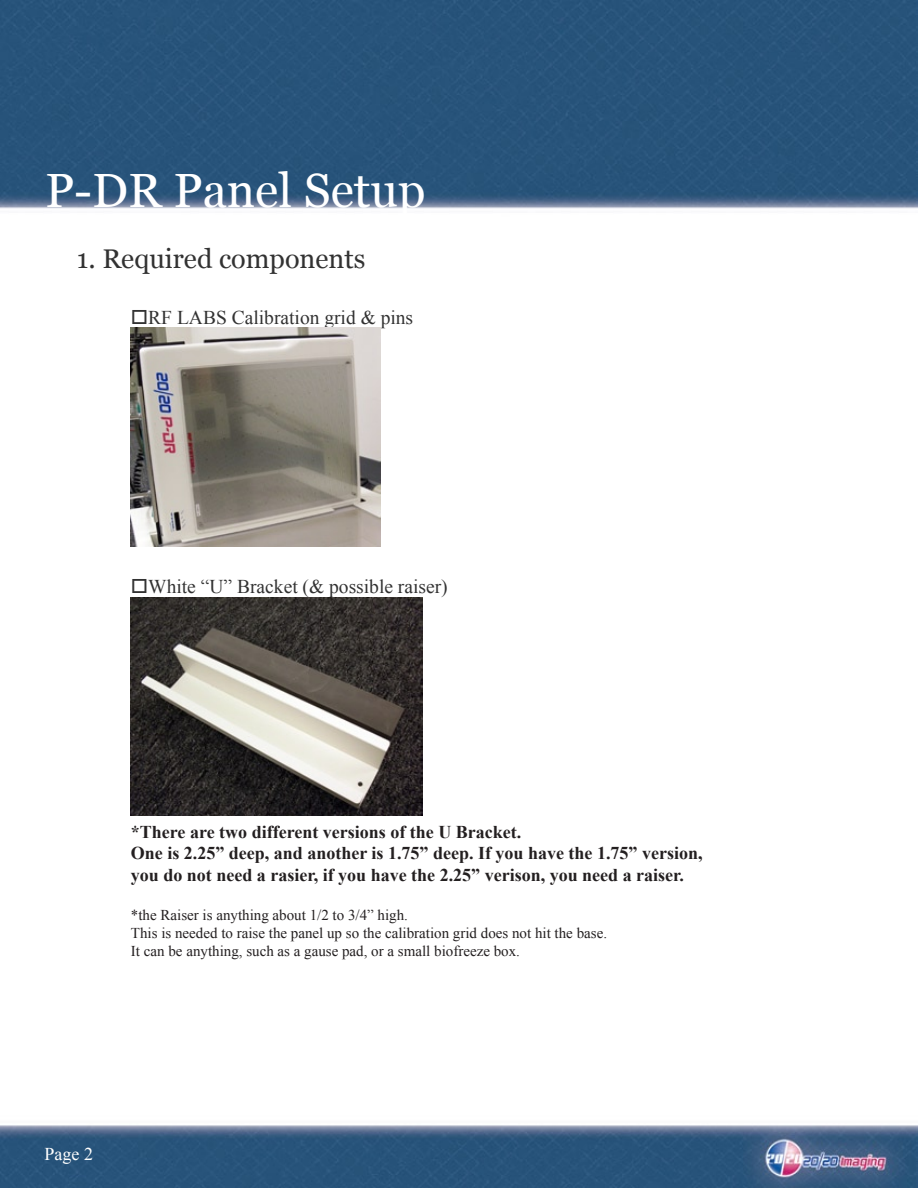
<style>
.page{position:relative;width:918px;height:1188px;background:#fff}
.page>*{position:absolute;margin:0;border:0;box-sizing:border-box;transform-origin:0 0}
.t1{font:48px "Georgia";color:#fff}
.t2{font:27px "Georgia";color:#323232}
.t3{font:19.5px "Times New Roman";color:#323232}
.t4{font:700 18px/21.6px "Times New Roman";color:#231f20}
.t5{font:18px "Times New Roman";color:#fff}
.t6{font:15px/18px "Times New Roman";color:#231f20}
</style>
<div class="page">
<img style="left:0;top:0;width:918px;height:1188px">
<img style="left:131px;top:328px;width:250px;height:219px">
<img style="left:131px;top:597px;width:291px;height:219px">
<h1 class="t1" style="left:45px;top:163px;width:382px">P-DR Panel Setup</h1>
<h2 class="t2" style="left:77px;top:244px;width:290px">1. Required components</h2>
<p class="t3" style="left:131px;top:304px;width:284px">□RF LABS Calibration grid &amp; pins</p>
<p class="t3" style="left:131px;top:574px;width:318px">□White “U” Bracket (&amp; possible raiser)</p>
<p class="t4" style="left:131px;top:820px;width:573px">*There are two different versions of the U Bracket.<br>One is 2.25” deep, and another is 1.75” deep. If you have the 1.75” version, you do not need a rasier, if you have the 2.25” verison, you need a raiser.</p>
<p class="t6" style="left:131px;top:906px;width:478px">*the Raiser is anything about 1/2 to 3/4” high.<br>This is needed to raise the panel up so the calibration grid does not hit the base.<br>It can be anything, such as a gause pad, or a small biofreeze box.</p>
<p class="t5" style="left:45px;top:1142px;width:50px">Page 2</p>
</div>
